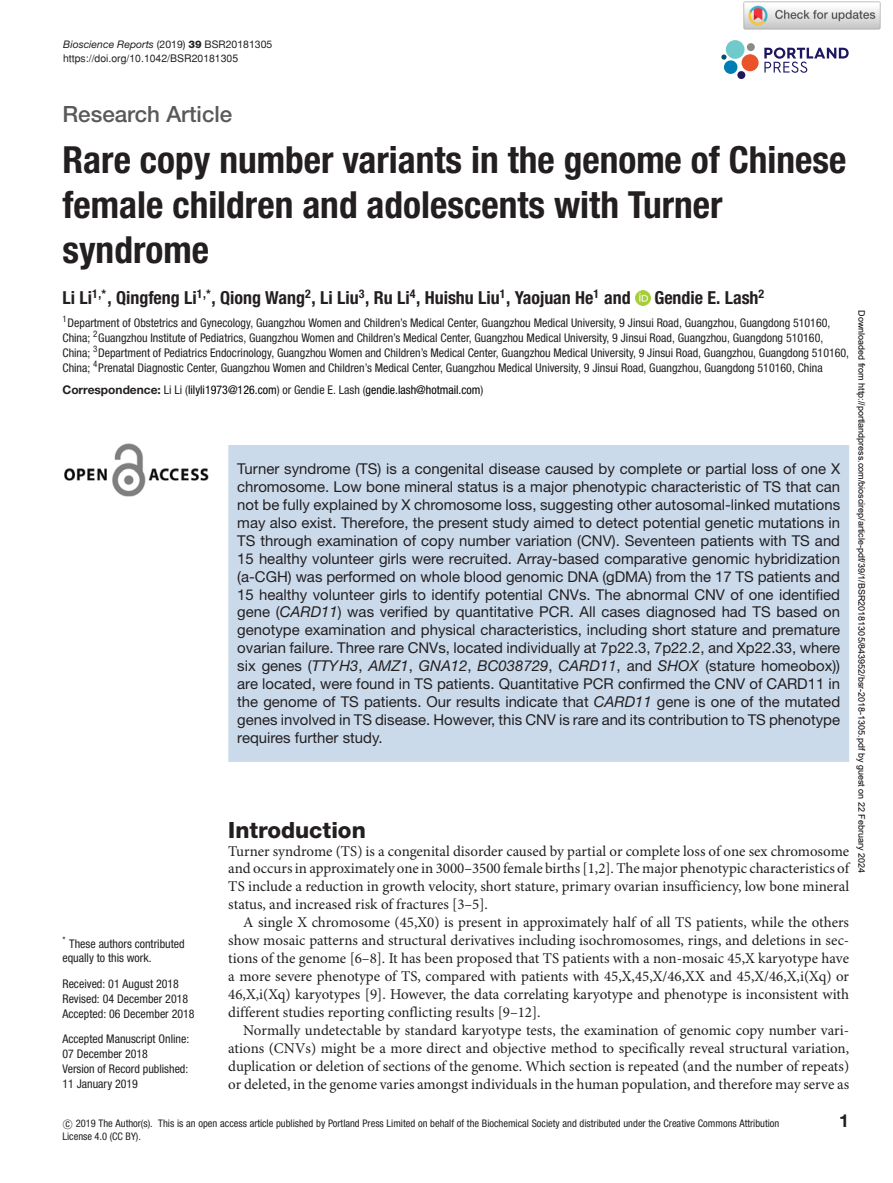
<style>
.page{position:relative;width:893px;height:1183px;background:#fff}
.page>*{position:absolute;margin:0;border:0;box-sizing:border-box;transform-origin:0 0}
.t1{font:700 condensed 37.35px/44.8px "Helvetica Neue LT Std";color:#231f20}
.t2{font:500 22.35px "Helvetica Neue LT Std";color:#58595b}
.t3{font:800 22.35px "Helvetica Neue LT Std";color:#231f20}
.t4{font:700 condensed 18px "Helvetica Neue LT Std";color:#231f20}
.t5{font:700 18px "Helvetica Neue LT Std";color:#231f20}
.t6{font:15px/18px "Helvetica Neue LT Std";color:#231f20;text-align:justify}
.t7{font:15px/18px "Minion Pro";color:#231f20;text-align:justify}
.t8{font:condensed 12px/15px "Helvetica Neue LT Std";color:#231f20}
.t9{font:condensed 12px "Helvetica Neue LT Std";color:#000}
.t10{font:condensed 10.5px/13.5px "Helvetica Neue LT Std";color:#231f20}
.t11{font:italic 10.5px "Helvetica Neue LT Std";color:#231f20}
.t12{font:10.5px "Helvetica";color:#231f20}
.t13{font:9px "Arial";color:#000}
.s1{font-style:normal}
.s2{font-weight:800;font-style:normal}
.s3{font-weight:700;font-stretch:normal;color:#231f20}
.s4{color:#231f20}
.s5{font-style:italic}
.s6{font-family:"CMSY10";font-stretch:normal}
</style>
<div class="page">
<svg style="left:764px;top:48px;width:85px;height:25px"></svg>
<div style="left:726px;top:40px;width:18px;height:19px;background:#70cacb;border-radius:50%"></div>
<div style="left:741px;top:54px;width:18px;height:17px;background:#ea5329;border-radius:50%"></div>
<div style="left:724px;top:60px;width:13px;height:14px;background:#007db5;border-radius:50%"></div>
<div style="left:737px;top:71px;width:8px;height:8px;background:#1d1760;border-radius:50%"></div>
<div style="left:747px;top:43px;width:8px;height:8px;background:#888c85;border-radius:50%"></div>
<svg style="left:721px;top:54px;width:5px;height:6px"></svg>
<img style="left:635px;top:291px;width:15px;height:15px">
<img style="left:64px;top:443px;width:145px;height:53px">
<div style="left:228px;top:445px;width:621px;height:316px;background:#cbdaeb"></div>
<img style="left:743px;top:1px;width:138px;height:29px">
<p class="t11" style="left:63px;top:40px;width:211px">Bioscience Reports <span class="s1">(2019)</span> <span class="s2">39</span> <span class="s1">BSR20181305</span></p>
<p class="t12" style="left:63px;top:54px;width:177px">https://doi.org/10.1042/BSR20181305</p>
<h2 class="t2" style="left:62px;top:106px;width:171px">Research Article</h2>
<h1 class="t1" style="left:62px;top:140px;width:785px">Rare copy number variants in the genome of Chinese female children and adolescents with Turner syndrome</h1>
<p class="t4" style="left:62px;top:291px;width:570px">Li Li<sup>1,*</sup>, Qingfeng Li<sup>1,*</sup>, Qiong Wang<sup>2</sup>, Li Liu<sup>3</sup>, Ru Li<sup>4</sup>, Huishu Liu<sup>1</sup>, Yaojuan He<sup>1</sup> and</p>
<p class="t4" style="left:654px;top:291px;width:111px">Gendie E. Lash<sup>2</sup></p>
<p class="t8" style="left:62px;top:316px;width:788px"><sup>1</sup>Department of Obstetrics and Gynecology, Guangzhou Women and Children’s Medical Center, Guangzhou Medical University, 9 Jinsui Road, Guangzhou, Guangdong 510160, China; <sup>2</sup>Guangzhou Institute of Pediatrics, Guangzhou Women and Children’s Medical Center, Guangzhou Medical University, 9 Jinsui Road, Guangzhou, Guangdong 510160, China; <sup>3</sup>Department of Pediatrics Endocrinology, Guangzhou Women and Children’s Medical Center, Guangzhou Medical University, 9 Jinsui Road, Guangzhou, Guangdong 510160, China; <sup>4</sup>Prenatal Diagnostic Center, Guangzhou Women and Children’s Medical Center, Guangzhou Medical University, 9 Jinsui Road, Guangzhou, Guangdong 510160, China</p>
<p class="t9" style="left:62px;top:385px;width:422px"><span class="s3">Correspondence:</span> <span class="s4">Li Li (</span>lilyli1973@126.com<span class="s4">) or Gendie E. Lash (</span>gendie.lash@hotmail.com<span class="s4">)</span></p>
<p class="t13" style="left:865px;top:310px;width:564px;rotate:90deg">Downloaded from http://portlandpress.com/bioscirep/article-pdf/39/1/BSR20181305/843952/bsr-2018-1305.pdf by guest on 22 February 2024</p>
<p class="t6" style="left:237px;top:461px;width:604px">Turner syndrome (TS) is a congenital disease caused by complete or partial loss of one X chromosome. Low bone mineral status is a major phenotypic characteristic of TS that can not be fully explained by X chromosome loss, suggesting other autosomal-linked mutations may also exist. Therefore, the present study aimed to detect potential genetic mutations in TS through examination of copy number variation (CNV). Seventeen patients with TS and 15 healthy volunteer girls were recruited. Array-based comparative genomic hybridization (a-CGH) was performed on whole blood genomic DNA (gDMA) from the 17 TS patients and 15 healthy volunteer girls to identify potential CNVs. The abnormal CNV of one identified gene (<span class="s5">CARD11</span>) was verified by quantitative PCR. All cases diagnosed had TS based on genotype examination and physical characteristics, including short stature and premature ovarian failure. Three rare CNVs, located individually at 7p22.3, 7p22.2, and Xp22.33, where six genes (<span class="s5">TTYH3</span>, <span class="s5">AMZ1</span>, <span class="s5">GNA12</span>, <span class="s5">BC038729</span>, <span class="s5">CARD11</span>, and <span class="s5">SHOX</span> (stature homeobox)) are located, were found in TS patients. Quantitative PCR confirmed the CNV of CARD11 in the genome of TS patients. Our results indicate that <span class="s5">CARD11</span> gene is one of the mutated genes involved in TS disease. However, this CNV is rare and its contribution to TS phenotype requires further study.</p>
<h2 class="t3" style="left:228px;top:821px;width:139px">Introduction</h2>
<p class="t7" style="left:228px;top:842px;width:622px">Turner syndrome (TS) is a congenital disorder caused by partial or complete loss of one sex chromosome and occurs in approximately one in 3000–3500 female births [1,2]. The major phenotypic characteristics of TS include a reduction in growth velocity, short stature, primary ovarian insufficiency, low bone mineral status, and increased risk of fractures [3–5].</p>
<p class="t7" style="left:228px;top:914px;width:622px;text-indent:15px">A single X chromosome (45,X0) is present in approximately half of all TS patients, while the others show mosaic patterns and structural derivatives including isochromosomes, rings, and deletions in sec&shy;tions of the genome [6–8]. It has been proposed that TS patients with a non-mosaic 45,X karyotype have a more severe phenotype of TS, compared with patients with 45,X,45,X/46,XX and 45,X/46,X,i(Xq) or 46,X,i(Xq) karyotypes [9]. However, the data correlating karyotype and phenotype is inconsistent with different studies reporting conflicting results [9–12].</p>
<p class="t7" style="left:228px;top:1022px;width:622px;text-indent:15px">Normally undetectable by standard karyotype tests, the examination of genomic copy number vari&shy;ations (CNVs) might be a more direct and objective method to specifically reveal structural variation, duplication or deletion of sections of the genome. Which section is repeated (and the number of repeats) or deleted, in the genome varies amongst individuals in the human population, and therefore may serve as</p>
<p class="t10" style="left:62px;top:1117px;width:718px"><span class="s6">-</span>c 2019 The Author(s). This is an open access article published by Portland Press Limited on behalf of the Biochemical Society and distributed under the Creative Commons Attribution<br>License 4.0 (CC BY).</p>
<p class="t5" style="left:839px;top:1113px;width:11px">1</p>
<p class="t8" style="left:62px;top:936px;width:124px"><sup>*</sup> These authors contributed equally to this work.</p>
<p class="t8" style="left:62px;top:976px;width:134px">Received: 01 August 2018<br>Revised: 04 December 2018<br>Accepted: 06 December 2018</p>
<p class="t8" style="left:62px;top:1032px;width:128px">Accepted Manuscript Online:<br>07 December 2018<br>Version of Record published:<br>11 January 2019</p>
</div>
